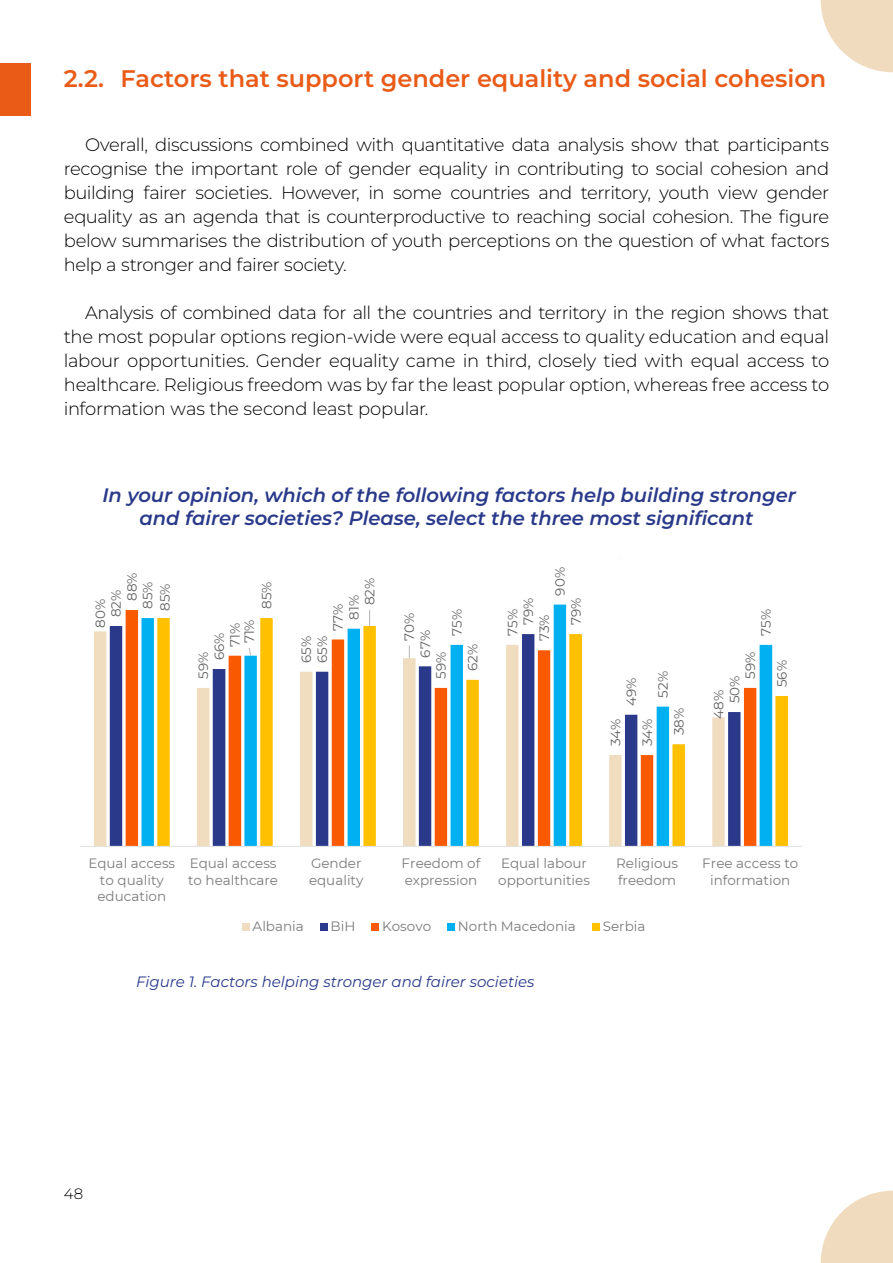
<style>
.page{position:relative;width:893px;height:1263px;background:#fff}
.page>*{position:absolute;margin:0;border:0;box-sizing:border-box;transform-origin:0 0}
.t1{font:600 24px "Montserrat";color:#ea5b18}
.t2{font:italic 600 19.5px/23.4px "Montserrat";color:#2a3a8a;text-align:center}
.t3{font:300 18px/24px "Montserrat";letter-spacing:-.02em;color:#000;text-align:justify}
.t4{font:italic 15px "Montserrat";color:#2a3a8a}
.t5{font:300 15px "Montserrat";color:#000}
.t6{font:13.5px/16.5px "Montserrat";color:#7b7b7b}
.t7{font:13.5px "Montserrat";color:#646363}
</style>
<div class="page">
<div style="left:0;top:64px;width:31px;height:52px;background:#ea5b18"></div>
<svg style="left:821px;top:0;width:72px;height:72px"></svg>
<svg style="left:821px;top:1191px;width:72px;height:72px"></svg>
<svg style="left:80px;top:604px;width:722px;height:327px"></svg>
<h1 class="t1" style="left:64px;top:61px;width:764px">2.2. Factors that support gender equality and social cohesion</h1>
<p class="t3" style="left:64px;top:132px;width:767px;text-indent:21px">Overall, discussions combined with quantitative data analysis show that participants recognise the important role of gender equality in contributing to social cohesion and building fairer societies. However, in some countries and territory, youth view gender equality as an agenda that is counterproductive to reaching social cohesion. The figure below summarises the distribution of youth perceptions on the question of what factors help a stronger and fairer society.</p>
<p class="t3" style="left:64px;top:300px;width:767px;text-indent:21px">Analysis of combined data for all the countries and territory in the region shows that the most popular options region-wide were equal access to quality education and equal labour opportunities. Gender equality came in third, closely tied with equal access to healthcare. Religious freedom was by far the least popular option, whereas free access to information was the second least popular.</p>
<p class="t2" style="left:102px;top:482px;width:695px">In your opinion, which of the following factors help building stronger and fairer societies? Please, select the three most significant</p>
<p class="t7" style="left:551px;top:596px;width:30px;rotate:-90deg">90%</p>
<p class="t7" style="left:123px;top:601px;width:30px;rotate:-90deg">88%</p>
<p class="t7" style="left:156px;top:611px;width:29px;rotate:-90deg">85%</p>
<p class="t7" style="left:257px;top:609px;width:29px;rotate:-90deg">85%</p>
<p class="t7" style="left:360px;top:605px;width:29px;rotate:-90deg">82%</p>
<p class="t7" style="left:139px;top:609px;width:29px;rotate:-90deg">85%</p>
<p class="t7" style="left:107px;top:617px;width:29px;rotate:-90deg">82%</p>
<p class="t7" style="left:345px;top:620px;width:26px;rotate:-90deg">81%</p>
<p class="t7" style="left:519px;top:625px;width:29px;rotate:-90deg">79%</p>
<p class="t7" style="left:567px;top:625px;width:29px;rotate:-90deg">79%</p>
<p class="t7" style="left:91px;top:628px;width:30px;rotate:-90deg">80%</p>
<p class="t7" style="left:329px;top:630px;width:29px;rotate:-90deg">77%</p>
<p class="t7" style="left:448px;top:636px;width:28px;rotate:-90deg">75%</p>
<p class="t7" style="left:400px;top:641px;width:30px;rotate:-90deg">70%</p>
<p class="t7" style="left:503px;top:636px;width:28px;rotate:-90deg">75%</p>
<p class="t7" style="left:535px;top:641px;width:28px;rotate:-90deg">73%</p>
<p class="t7" style="left:240px;top:643px;width:25px;rotate:-90deg">71%</p>
<p class="t7" style="left:226px;top:647px;width:25px;rotate:-90deg">71%</p>
<p class="t7" style="left:210px;top:660px;width:29px;rotate:-90deg">66%</p>
<p class="t7" style="left:313px;top:663px;width:29px;rotate:-90deg">65%</p>
<p class="t7" style="left:416px;top:657px;width:29px;rotate:-90deg">67%</p>
<p class="t7" style="left:297px;top:663px;width:29px;rotate:-90deg">65%</p>
<p class="t7" style="left:464px;top:671px;width:29px;rotate:-90deg">62%</p>
<p class="t7" style="left:194px;top:679px;width:29px;rotate:-90deg">59%</p>
<p class="t7" style="left:432px;top:679px;width:29px;rotate:-90deg">59%</p>
<p class="t7" style="left:757px;top:636px;width:28px;rotate:-90deg">75%</p>
<p class="t7" style="left:741px;top:679px;width:29px;rotate:-90deg">59%</p>
<p class="t7" style="left:654px;top:698px;width:28px;rotate:-90deg">52%</p>
<p class="t7" style="left:622px;top:706px;width:30px;rotate:-90deg">49%</p>
<p class="t7" style="left:725px;top:703px;width:29px;rotate:-90deg">50%</p>
<p class="t7" style="left:709px;top:719px;width:30px;rotate:-90deg">48%</p>
<p class="t7" style="left:670px;top:735px;width:29px;rotate:-90deg">38%</p>
<p class="t7" style="left:638px;top:746px;width:29px;rotate:-90deg">34%</p>
<p class="t7" style="left:606px;top:746px;width:29px;rotate:-90deg">34%</p>
<p class="t7" style="left:773px;top:687px;width:29px;rotate:-90deg">56%</p>
<p class="t6" style="left:88px;top:855px;width:88px;text-align:center">Equal access to quality education</p>
<p class="t6" style="left:188px;top:855px;width:92px">Equal access to healthcare</p>
<p class="t6" style="left:309px;top:855px;width:56px">Gender equality</p>
<p class="t6" style="left:402px;top:855px;width:80px">Freedom of expression</p>
<p class="t6" style="left:498px;top:855px;width:93px">Equal labour opportunities</p>
<p class="t6" style="left:616px;top:855px;width:64px">Religious freedom</p>
<p class="t6" style="left:702px;top:855px;width:98px;text-align:center">Free access to information</p>
<p class="t6" style="left:253px;top:918px;width:53px">Albania</p>
<p class="t6" style="left:331px;top:918px;width:26px">BiH</p>
<p class="t6" style="left:382px;top:918px;width:50px">Kosovo</p>
<p class="t6" style="left:458px;top:918px;width:119px">North Macedonia</p>
<p class="t6" style="left:603px;top:918px;width:44px">Serbia</p>
<p class="t4" style="left:136px;top:971px;width:400px">Figure 1. Factors helping stronger and fairer societies</p>
<p class="t5" style="left:64px;top:1184px;width:21px">48</p>
</div>
